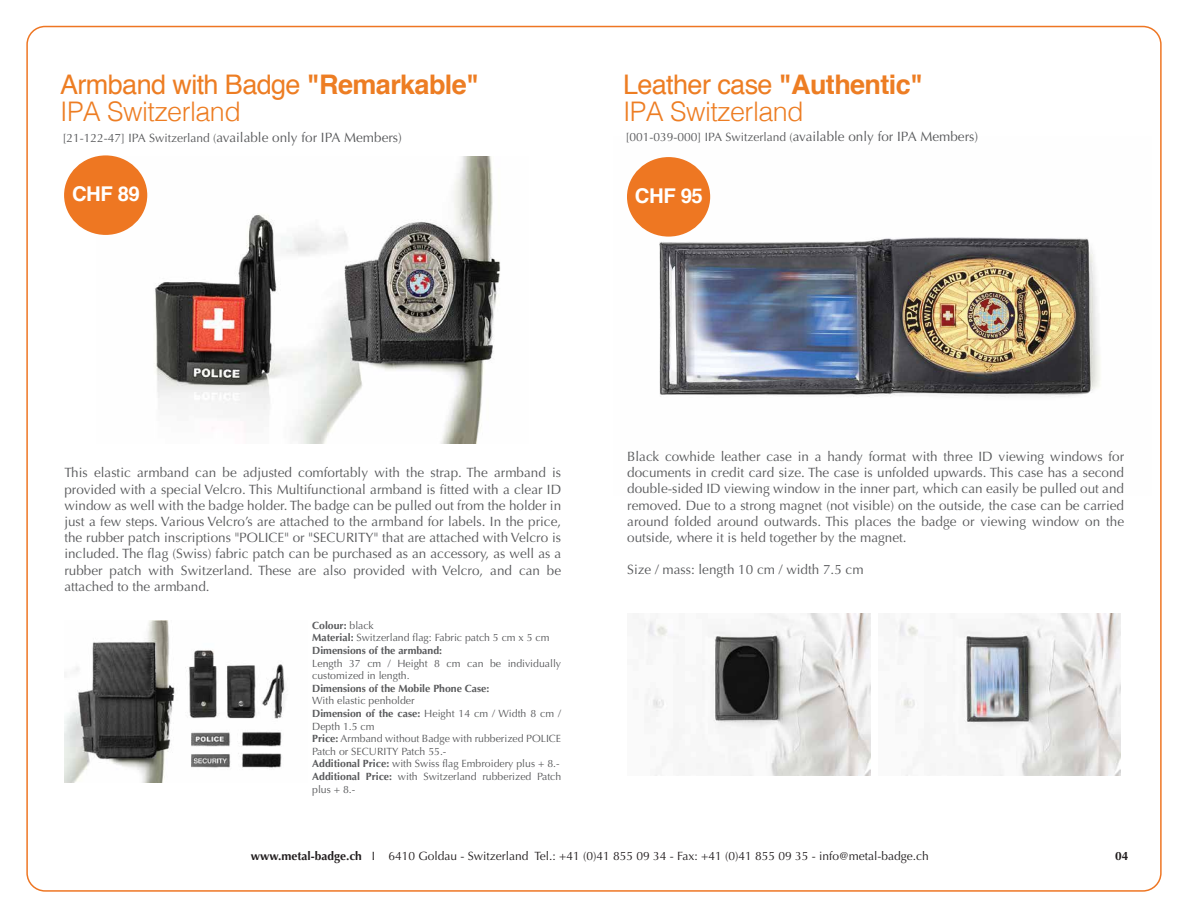
<style>
.page{position:relative;width:1188px;height:918px;background:#fff}
.page>*{position:absolute;margin:0;border:0;box-sizing:border-box;transform-origin:0 0}
.t1{font:27px/27px "Helvetica";letter-spacing:-.02em;color:#ed7d23}
.t2{font:300 27px/27px "Helvetica";letter-spacing:-.02em;color:#ed7d23}
.t3{font:700 20.4px "Helvetica";letter-spacing:-.02em;color:#fff}
.t4{font:13.5px/16.2px "Optima";color:#58595b;text-align:justify}
.t5{font:12px "Optima";color:#231f20}
.t6{font:12px "Optima";color:#58595b}
.t7{font:700 12px "Optima";color:#231f20}
.t8{font:10.5px/12.6px "Optima";color:#58595b}
.t9{font:700 10.5px/12.6px "Optima";color:#58595b}
.s1{font-weight:700}
.s2{font-weight:300}
.s3{font-size:12px}
.s4{font-weight:400}
.s5{font-size:13.5px}
</style>
<div class="page">
<img style="left:627px;top:157px;width:473px;height:240px">
<img style="left:896px;top:613px;width:225px;height:162px">
<div style="left:627px;top:157px;width:83px;height:80px;background:#e72;border-radius:50%"></div>
<img style="left:644px;top:613px;width:226px;height:162px">
<img style="left:97px;top:156px;width:404px;height:288px">
<div style="left:64px;top:155px;width:83px;height:80px;background:#e72;border-radius:50%"></div>
<img style="left:64px;top:621px;width:221px;height:162px">
<h1 class="t1" style="left:60px;top:71px;width:420px">Armband with Badge <span class="s1">"Remarkable"<br></span><span class="s2">IPA Switzerland</span></h1>
<p class="t4" style="left:63px;top:130px;width:341px"><span class="s3">[21-122-47] IPA Switzerland (</span>available only for IPA Members)</p>
<h2 class="t3" style="left:72px;top:177px;width:69px">CHF 89</h2>
<h1 class="t2" style="left:623px;top:69px;width:302px"><span class="s4">Leather case</span> <span class="s1">"Authentic"<br></span>IPA Switzerland</h1>
<p class="t6" style="left:625px;top:130px;width:354px">[001-039-000] IPA Switzerland (<span class="s5">available only for IPA Members)</span></p>
<h2 class="t3" style="left:635px;top:179px;width:69px">CHF 95</h2>
<p class="t4" style="left:64px;top:465px;width:498px">This elastic armband can be adjusted comfortably with the strap. The armband is provided with a special Velcro. This Multifunctional armband is fitted with a clear ID window as well with the badge holder. The badge can be pulled out from the holder in just a few steps. Various Velcro’s are attached to the armband for labels. In the price, the rubber patch inscriptions "POLICE" or "SECURITY" that are attached with Velcro is included. The flag (Swiss) fabric patch can be purchased as an accessory, as well as a rubber patch with Switzerland. These are also provided with Velcro, and can be attached to the armband.</p>
<p class="t9" style="left:312px;top:619px;width:239px">Colour: <span class="s4">black<br></span>Material: <span class="s4">Switzerland flag: Fabric patch 5 cm x 5 cm<br></span>Dimensions of the armband:</p>
<p class="t8" style="left:312px;top:657px;width:251px">Length 37 cm / Height 8 cm can be individually customized in length.</p>
<p class="t9" style="left:312px;top:682px;width:179px">Dimensions of the Mobile Phone Case:</p>
<p class="t8" style="left:312px;top:695px;width:250px">With elastic penholder<br><span class="s1">Dimension of the case:</span> Height 14 cm / Width 8 cm / Depth 1.5 cm<br><span class="s1">Price:</span> Armband without Badge with rubberized POLICE Patch or SECURITY Patch 55.-<br><span class="s1">Additional Price:</span> with Swiss flag Embroidery plus + 8.- <span class="s1">Additional Price:</span> with Switzerland rubberized Patch plus + 8.-</p>
<p class="t4" style="left:627px;top:449px;width:498px">Black cowhide leather case in a handy format with three ID viewing windows for documents in credit card size. The case is unfolded upwards. This case has a second double-sided ID viewing window in the inner part, which can easily be pulled out and removed. Due to a strong magnet (not visible) on the outside, the case can be carried around folded around outwards. This places the badge or viewing window on the outside, where it is held together by the magnet.</p>
<p class="t4" style="left:627px;top:562px;width:238px">Size / mass: length 10 cm / width 7.5 cm</p>
<p class="t5" style="left:251px;top:849px;width:679px"><span class="s1">www.metal-badge.ch</span> I 6410 Goldau - Switzerland Tel.: +41 (0)41 855 09 34 - Fax: +41 (0)41 855 09 35 - info@metal-badge.ch</p>
<p class="t7" style="left:1115px;top:849px;width:15px">04</p>
</div>
